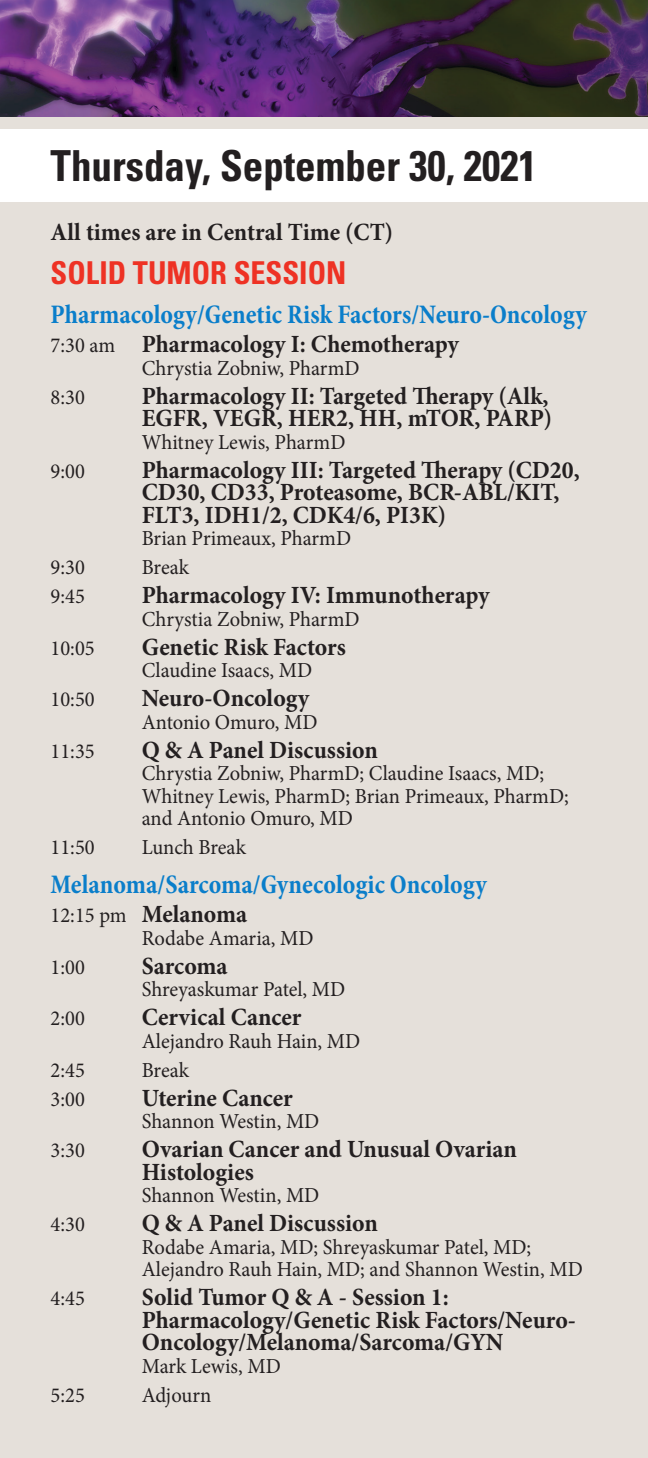
<style>
.page{position:relative;width:648px;height:1458px;background:#fff}
.page>*{position:absolute;margin:0;border:0;box-sizing:border-box;transform-origin:0 0}
.Date{font:700 condensed 42.75px "Univers LT Std";color:#231f20;scale:.96 1}
.Session{font:700 condensed 31.5px "Univers LT Std";color:#ee3224;scale:.96 1}
.Topic{font:700 condensed 27px "Minion Pro";color:#0a7eca;scale:.96 1}
.Agenda_Nested{font:700 24.75px/22.5px "Minion Pro";color:#231f20;scale:.96 1}
.Agenda_Nested-2{font:21.38px/22.5px "Minion Pro";color:#231f20;scale:.96 1}
.Agenda{font:21.38px "Minion Pro";color:#231f20;scale:.96 1}
.s1{font-weight:400;font-size:21.38px}
</style>
<div class="page">
<img style="left:0;top:0;width:648px;height:117px">
<div style="left:0;top:117px;width:648px;height:1341px;background:#e5e0da"></div>
<div style="left:0;top:129px;width:648px;height:73px;background:#fff"></div>
<p class="Date" style="left:51px;top:139px;width:508px">Thursday, September 30, 2021</p>
<p class="Agenda_Nested" style="left:51px;top:220px;width:358px">All times are in Central Time (CT)</p>
<p class="Session" style="left:51px;top:253px;width:310px">SOLID TUMOR SESSION</p>
<p class="Topic" style="left:51px;top:296px;width:560px">Pharmacology/Genetic Risk Factors/Neuro-Oncology</p>
<p class="Agenda_Nested" style="left:51px;top:333px;width:427px"><span class="s1">7:30 am</span> Pharmacology I: Chemotherapy</p>
<p class="Agenda_Nested-2" style="left:142px;top:357px;width:228px">Chrystia Zobniw, PharmD</p>
<p class="Agenda_Nested-2" style="left:51px;top:386px;width:37px">8:30</p>
<p class="Agenda_Nested" style="left:142px;top:384px;width:429px">Pharmacology II: Targeted Therapy (Alk,<br>EGFR, VEGR, HER2, HH, mTOR, PARP)</p>
<p class="Agenda_Nested-2" style="left:142px;top:431px;width:214px">Whitney Lewis, PharmD</p>
<p class="Agenda_Nested-2" style="left:51px;top:460px;width:37px">9:00</p>
<p class="Agenda_Nested" style="left:142px;top:458px;width:458px">Pharmacology III: Targeted Therapy (CD20,<br>CD30, CD33, Proteasome, BCR-ABL/KIT,<br>FLT3, IDH1/2, CDK4/6, PI3K)</p>
<p class="Agenda_Nested-2" style="left:142px;top:527px;width:220px">Brian Primeaux, PharmD</p>
<p class="Agenda" style="left:51px;top:553px;width:37px">9:30</p>
<p class="Agenda" style="left:142px;top:553px;width:51px">Break</p>
<p class="Agenda_Nested-2" style="left:51px;top:585px;width:37px">9:45</p>
<p class="Agenda_Nested" style="left:142px;top:584px;width:364px">Pharmacology IV: Immunotherapy</p>
<p class="Agenda_Nested-2" style="left:142px;top:608px;width:228px">Chrystia Zobniw, PharmD</p>
<p class="Agenda_Nested-2" style="left:51px;top:637px;width:47px">10:05</p>
<p class="Agenda_Nested" style="left:142px;top:635px;width:214px">Genetic Risk Factors</p>
<p class="Agenda_Nested-2" style="left:142px;top:659px;width:179px">Claudine Isaacs, MD</p>
<p class="Agenda_Nested-2" style="left:51px;top:688px;width:47px">10:50</p>
<p class="Agenda_Nested" style="left:142px;top:687px;width:176px">Neuro‐Oncology</p>
<p class="Agenda_Nested-2" style="left:142px;top:711px;width:185px">Antonio Omuro, MD</p>
<p class="Agenda_Nested-2" style="left:51px;top:740px;width:47px">11:35</p>
<p class="Agenda_Nested" style="left:142px;top:738px;width:247px">Q &amp; A Panel Discussion</p>
<p class="Agenda_Nested-2" style="left:142px;top:762px;width:446px">Chrystia Zobniw, PharmD; Claudine Isaacs, MD;<br>Whitney Lewis, PharmD; Brian Primeaux, PharmD; and Antonio Omuro, MD</p>
<p class="Agenda" style="left:51px;top:833px;width:47px">11:50</p>
<p class="Agenda" style="left:142px;top:833px;width:110px">Lunch Break</p>
<p class="Topic" style="left:51px;top:866px;width:456px">Melanoma/Sarcoma/Gynecologic Oncology</p>
<p class="Agenda_Nested" style="left:51px;top:903px;width:206px"><span class="s1">12:15 pm</span> Melanoma</p>
<p class="Agenda_Nested-2" style="left:142px;top:927px;width:181px">Rodabe Amaria, MD</p>
<p class="Agenda_Nested-2" style="left:51px;top:956px;width:37px">1:00</p>
<p class="Agenda_Nested" style="left:142px;top:954px;width:91px">Sarcoma</p>
<p class="Agenda_Nested-2" style="left:142px;top:978px;width:213px">Shreyaskumar Patel, MD</p>
<p class="Agenda_Nested-2" style="left:51px;top:1007px;width:37px">2:00</p>
<p class="Agenda_Nested" style="left:142px;top:1006px;width:168px">Cervical Cancer</p>
<p class="Agenda_Nested-2" style="left:142px;top:1030px;width:229px">Alejandro Rauh Hain, MD</p>
<p class="Agenda" style="left:51px;top:1056px;width:37px">2:45</p>
<p class="Agenda" style="left:142px;top:1056px;width:51px">Break</p>
<p class="Agenda_Nested-2" style="left:51px;top:1088px;width:37px">3:00</p>
<p class="Agenda_Nested" style="left:142px;top:1086px;width:159px">Uterine Cancer</p>
<p class="Agenda_Nested-2" style="left:142px;top:1110px;width:187px">Shannon Westin, MD</p>
<p class="Agenda_Nested-2" style="left:51px;top:1139px;width:37px">3:30</p>
<p class="Agenda_Nested" style="left:142px;top:1138px;width:392px">Ovarian Cancer and Unusual Ovarian<br>Histologies</p>
<p class="Agenda_Nested-2" style="left:142px;top:1184px;width:187px">Shannon Westin, MD</p>
<p class="Agenda_Nested-2" style="left:51px;top:1213px;width:37px">4:30</p>
<p class="Agenda_Nested" style="left:142px;top:1212px;width:247px">Q &amp; A Panel Discussion</p>
<p class="Agenda_Nested-2" style="left:142px;top:1236px;width:461px">Rodabe Amaria, MD; Shreyaskumar Patel, MD;<br>Alejandro Rauh Hain, MD; and Shannon Westin, MD</p>
<p class="Agenda_Nested-2" style="left:51px;top:1287px;width:37px">4:45</p>
<p class="Agenda_Nested" style="left:142px;top:1286px;width:454px">Solid Tumor Q &amp; A ‐ Session 1:<br>Pharmacology/Genetic Risk Factors/Neuro-<br>Oncology/Melanoma/Sarcoma/GYN</p>
<p class="Agenda_Nested-2" style="left:142px;top:1355px;width:146px">Mark Lewis, MD</p>
<p class="Agenda" style="left:51px;top:1381px;width:37px">5:25</p>
<p class="Agenda" style="left:142px;top:1381px;width:74px">Adjourn</p>
</div>
